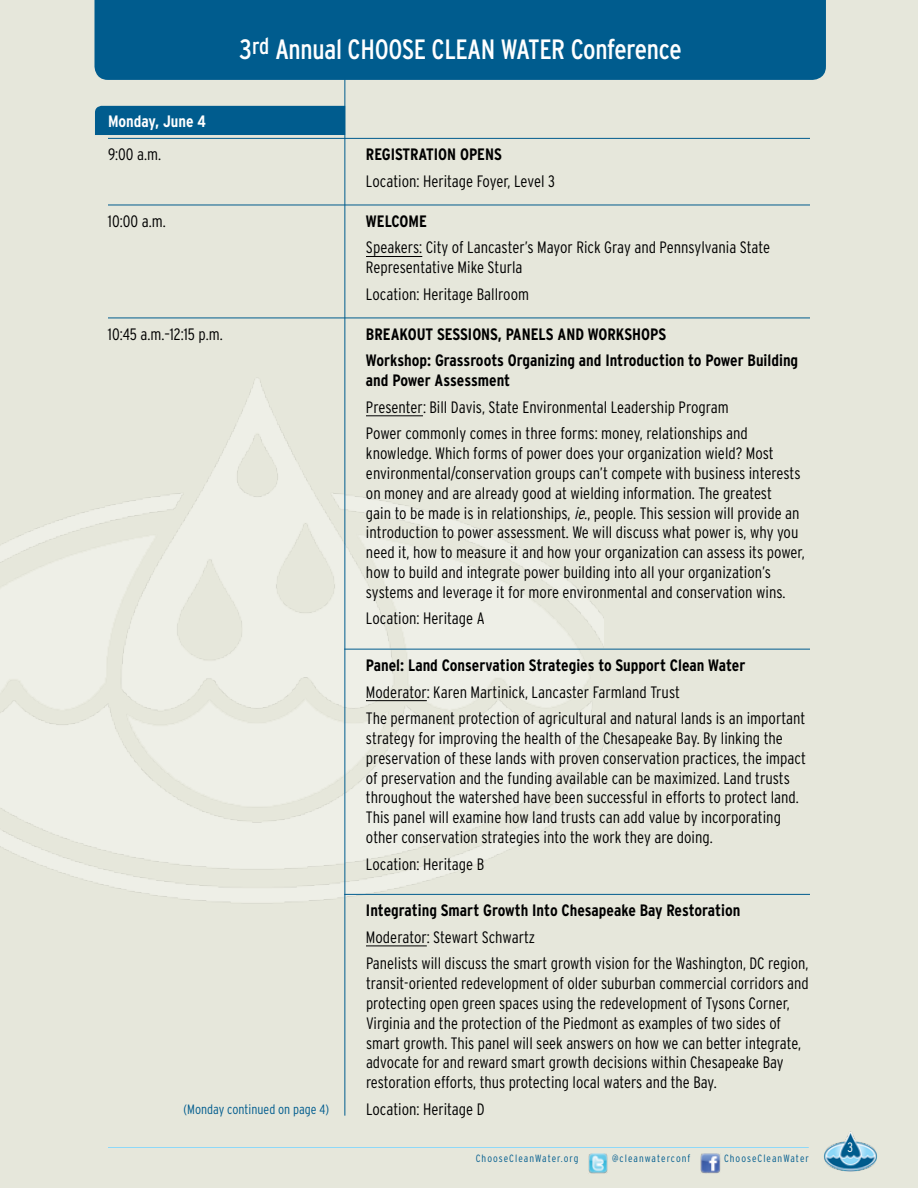
<style>
.page{position:relative;width:918px;height:1188px;background:#fff}
.page>*{position:absolute;margin:0;border:0;box-sizing:border-box;transform-origin:0 0}
.t1{font:condensed 27.9px "Interstate";letter-spacing:-.01em;color:#fff}
.t2{font:300 condensed 16.5px/19.8px "Interstate";color:#000}
.t3{font:700 condensed 16.5px/26.5px "Interstate";color:#000}
.t4{font:700 condensed 16.5px "Interstate";color:#fff}
.t5{font:300 condensed 13.5px "Interstate";color:#005c8e}
.t6{font:300 condensed 13.5px "Interstate";color:#fff}
.t7{font:300 condensed 10.5px "Interstate";letter-spacing:.1em;color:#005c8e}
.s1{font-style:italic}
</style>
<div class="page">
<div style="left:1px;top:0;width:917px;height:1188px;background:#e6e7db"></div>
<hr style="left:108px;top:1147px;width:701px;height:1px;background:#8ed8f8">
<img style="left:824px;top:1131px;width:53px;height:40px">
<div style="left:95px;top:106px;width:249px;height:29px;background:#005c8e"></div>
<img style="left:0;top:351px;width:604px;height:576px">
<hr style="left:108px;top:138px;width:702px;height:1px;background:#005c8e">
<hr style="left:108px;top:205px;width:702px;height:1px;background:#005c8e">
<hr style="left:366px;top:256px;width:56px;height:1px;background:#000">
<hr style="left:108px;top:318px;width:702px;height:1px;background:#005c8e">
<hr style="left:366px;top:416px;width:57px;height:1px;background:#000">
<hr style="left:344px;top:649px;width:466px;height:1px;background:#005c8e">
<hr style="left:366px;top:700px;width:61px;height:1px;background:#000">
<hr style="left:344px;top:894px;width:466px;height:1px;background:#005c8e">
<hr style="left:366px;top:946px;width:61px;height:1px;background:#000">
<hr style="left:344px;top:38px;width:1px;height:1078px;background:#005c8e">
<div style="left:94px;top:0;width:732px;height:80px;background:#005c8e"></div>
<img style="left:588px;top:1154px;width:20px;height:20px">
<img style="left:700px;top:1153px;width:20px;height:20px">
<h1 class="t1" style="left:239px;top:34px;width:444px">3<sup>rd</sup> Annual Choose Clean Water Conference</h1>
<p class="t4" style="left:108px;top:112px;width:99px">Monday, June 4</p>
<p class="t2" style="left:108px;top:145px;width:55px">9:00 a.m.</p>
<p class="t3" style="left:366px;top:141px;width:137px">Registration Opens</p>
<p class="t2" style="left:366px;top:171px;width:190px">Location: Heritage Foyer, Level 3</p>
<p class="t2" style="left:108px;top:211px;width:59px">10:00 a.m.</p>
<p class="t3" style="left:366px;top:208px;width:63px">Welcome</p>
<p class="t2" style="left:366px;top:238px;width:406px">Speakers: City of Lancaster’s Mayor Rick Gray and Pennsylvania State<br>Representative Mike Sturla</p>
<p class="t2" style="left:366px;top:284px;width:165px">Location: Heritage Ballroom</p>
<p class="t2" style="left:108px;top:324px;width:116px">10:45 a.m.–12:15 p.m.</p>
<p class="t3" style="left:366px;top:321px;width:434px">Breakout Sessions, Panels and Workshops<br>Workshop: Grassroots Organizing and Introduction to Power Building</p>
<p class="t3" style="left:366px;top:367px;width:146px">and Power Assessment</p>
<p class="t2" style="left:366px;top:394px;width:383px;line-height:26.5px">Presenter: Bill Davis, State Environmental Leadership Program<br>Power commonly comes in three forms: money, relationships and</p>
<p class="t2" style="left:366px;top:443px;width:440px">knowledge. Which forms of power does your organization wield? Most environmental/conservation groups can’t compete with business interests on money and are already good at wielding information. The greatest<br>gain to be made is in relationships, <span class="s1">ie.</span>, people. This session will provide an introduction to power assessment. We will discuss what power is, why you need it, how to measure it and how your organization can assess its power, how to build and integrate power building into all your organization’s systems and leverage it for more environmental and conservation wins.</p>
<p class="t2" style="left:366px;top:608px;width:120px">Location: Heritage A</p>
<p class="t3" style="left:366px;top:652px;width:381px">Panel: Land Conservation Strategies to Support Clean Water</p>
<p class="t2" style="left:366px;top:678px;width:441px;line-height:26.5px">Moderator: Karen Martinick, Lancaster Farmland Trust<br>The permanent protection of agricultural and natural lands is an important</p>
<p class="t2" style="left:366px;top:728px;width:441px">strategy for improving the health of the Chesapeake Bay. By linking the preservation of these lands with proven conservation practices, the impact of preservation and the funding available can be maximized. Land trusts throughout the watershed have been successful in efforts to protect land.<br>This panel will examine how land trusts can add value by incorporating other conservation strategies into the work they are doing.</p>
<p class="t2" style="left:366px;top:854px;width:120px">Location: Heritage B</p>
<p class="t3" style="left:366px;top:897px;width:376px">Integrating Smart Growth Into Chesapeake Bay Restoration</p>
<p class="t2" style="left:366px;top:924px;width:444px;line-height:26.5px">Moderator: Stewart Schwartz<br>Panelists will discuss the smart growth vision for the Washington, DC region,</p>
<p class="t2" style="left:366px;top:973px;width:444px">transit-oriented redevelopment of older suburban commercial corridors and protecting open green spaces using the redevelopment of Tysons Corner, Virginia and the protection of the Piedmont as examples of two sides of smart growth. This panel will seek answers on how we can better integrate, advocate for and reward smart growth decisions within Chesapeake Bay restoration efforts, thus protecting local waters and the Bay.</p>
<p class="t5" style="left:184px;top:1101px;width:147px">(Monday continued on page 4)</p>
<p class="t2" style="left:366px;top:1099px;width:120px">Location: Heritage D</p>
<p class="t7" style="left:476px;top:1153px;width:104px">ChooseCleanWater.org</p>
<p class="t7" style="left:612px;top:1153px;width:80px">@cleanwaterconf</p>
<p class="t7" style="left:724px;top:1153px;width:86px">ChooseCleanWater</p>
<p class="t6" style="left:848px;top:1139px;width:7px">3</p>
</div>
